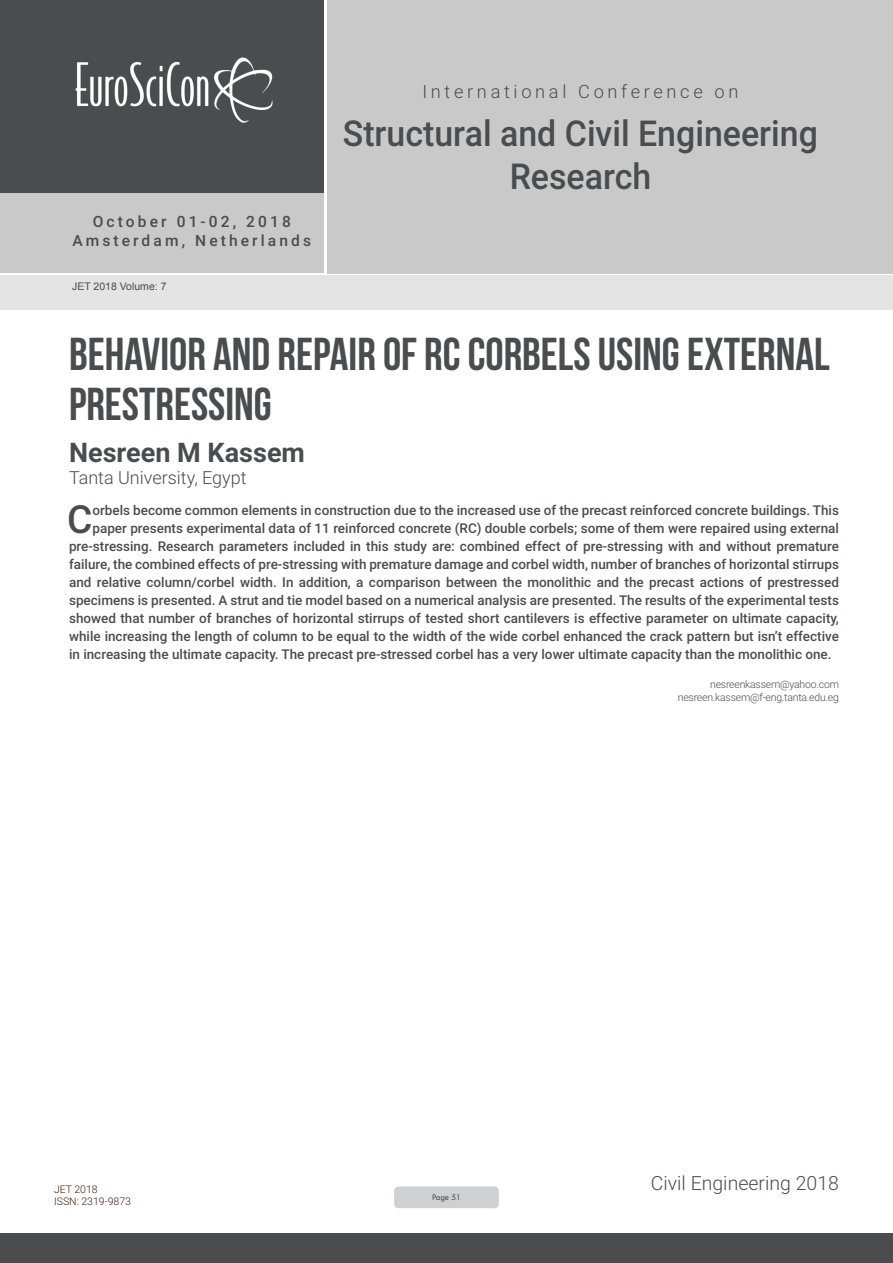
<style>
.page{position:relative;width:893px;height:1263px;background:#fff}
.page>*{position:absolute;margin:0;border:0;box-sizing:border-box;transform-origin:0 0}
.t1{font:46.05px/50.7px "Bebas Neue";color:#4b4c4d}
.Abstract{font:500 38.85px "Roboto";color:#4b4c4d}
.t2{font:500 35.7px/42.8px "Roboto";color:#4b4c4d;text-align:center;scale:.95 1}
.t3{font:700 27px "Roboto";color:#4b4c4d}
.t4{font:300 19.5px "Roboto";color:#4b4c4d}
.t5{font:300 18.3px "Roboto";letter-spacing:.2em;color:#4b4c4d}
.t6{font:300 18px "Roboto";color:#4b4c4d}
.t7{font:500 15.6px/18.6px "Roboto";letter-spacing:.2em;color:#4b4c4d;text-align:center}
.Abstract-2{font:500 13.5px "Roboto";color:#4b4c4d}
.Biography{font:300 10.5px "Roboto";letter-spacing:-.02em;color:#4b4c4d}
.t8{font:300 10.5px/12.6px "Roboto";color:#441b0e}
.t9{font:10.5px "Arial";color:#4b4c4d}
.t10{font:9px "Tw Cen";letter-spacing:-.02em;color:#4b4c4d;scale:.95 1}
</style>
<div class="page">
<div style="left:0;top:0;width:323px;height:193px;background:#4b4c4d"></div>
<div style="left:1px;top:193px;width:323px;height:80px;background:#c9c9c9"></div>
<div style="left:327px;top:0;width:566px;height:273px;background:#c9c9c9"></div>
<img style="left:75px;top:57px;width:198px;height:66px">
<div style="left:0;top:1233px;width:893px;height:30px;background:#4b4c4d"></div>
<div style="left:1px;top:275px;width:892px;height:35px;background:#e4e4e4"></div>
<div style="left:394px;top:1186px;width:105px;height:22px;background:#cfd0d2;border-radius:4px"></div>
<p class="t7" style="left:73px;top:212px;width:240px">October 01-02, 2018<br>Amsterdam, Netherlands</p>
<p class="t9" style="left:72px;top:279px;width:96px">JET 2018 Volume: 7</p>
<h3 class="t5" style="left:422px;top:79px;width:318px">International Conference on</h3>
<h3 class="t2" style="left:343px;top:110px;width:501px">Structural and Civil Engineering<br>Research</h3>
<p class="t1" style="left:69px;top:328px;width:762px">BEHAVIOR AND REPAIR OF RC CORBELS USING EXTERNAL<br>PRESTRESSING</p>
<p class="t3" style="left:69px;top:433px;width:237px">Nesreen M Kassem</p>
<p class="t6" style="left:69px;top:464px;width:179px">Tanta University, Egypt</p>
<p class="Abstract" style="left:67px;top:492px;width:27px">C</p>
<p class="Abstract-2" style="left:92px;top:501px;width:748px">orbels become common elements in construction due to the increased use of the precast reinforced concrete buildings. This</p>
<p class="Abstract-2" style="left:92px;top:519px;width:748px">paper presents experimental data of 11 reinforced concrete (RC) double corbels; some of them were repaired using external</p>
<p class="Abstract-2" style="left:69px;top:537px;width:771px">pre-stressing. Research parameters included in this study are: combined effect of pre-stressing with and without premature</p>
<p class="Abstract-2" style="left:69px;top:555px;width:771px">failure, the combined effects of pre-stressing with premature damage and corbel width, number of branches of horizontal stirrups</p>
<p class="Abstract-2" style="left:69px;top:573px;width:771px">and relative column/corbel width. In addition, a comparison between the monolithic and the precast actions of prestressed</p>
<p class="Abstract-2" style="left:69px;top:591px;width:771px">specimens is presented. A strut and tie model based on a numerical analysis are presented. The results of the experimental tests</p>
<p class="Abstract-2" style="left:69px;top:609px;width:771px">showed that number of branches of horizontal stirrups of tested short cantilevers is effective parameter on ultimate capacity,</p>
<p class="Abstract-2" style="left:69px;top:627px;width:771px">while increasing the length of column to be equal to the width of the wide corbel enhanced the crack pattern but isn’t effective</p>
<p class="Abstract-2" style="left:69px;top:645px;width:764px">in increasing the ultimate capacity. The precast pre-stressed corbel has a very lower ultimate capacity than the monolithic one.</p>
<p class="Biography" style="left:710px;top:676px;width:130px">nesreenkassem@yahoo.com</p>
<p class="Biography" style="left:678px;top:690px;width:163px">nesreen.kassem@f-eng.tanta.edu.eg</p>
<p class="t8" style="left:54px;top:1182px;width:78px">JET 2018<br>ISSN: 2319-9873</p>
<p class="t10" style="left:432px;top:1192px;width:32px">Page 51</p>
<h3 class="t4" style="left:651px;top:1169px;width:190px">Civil Engineering 2018</h3>
</div>
